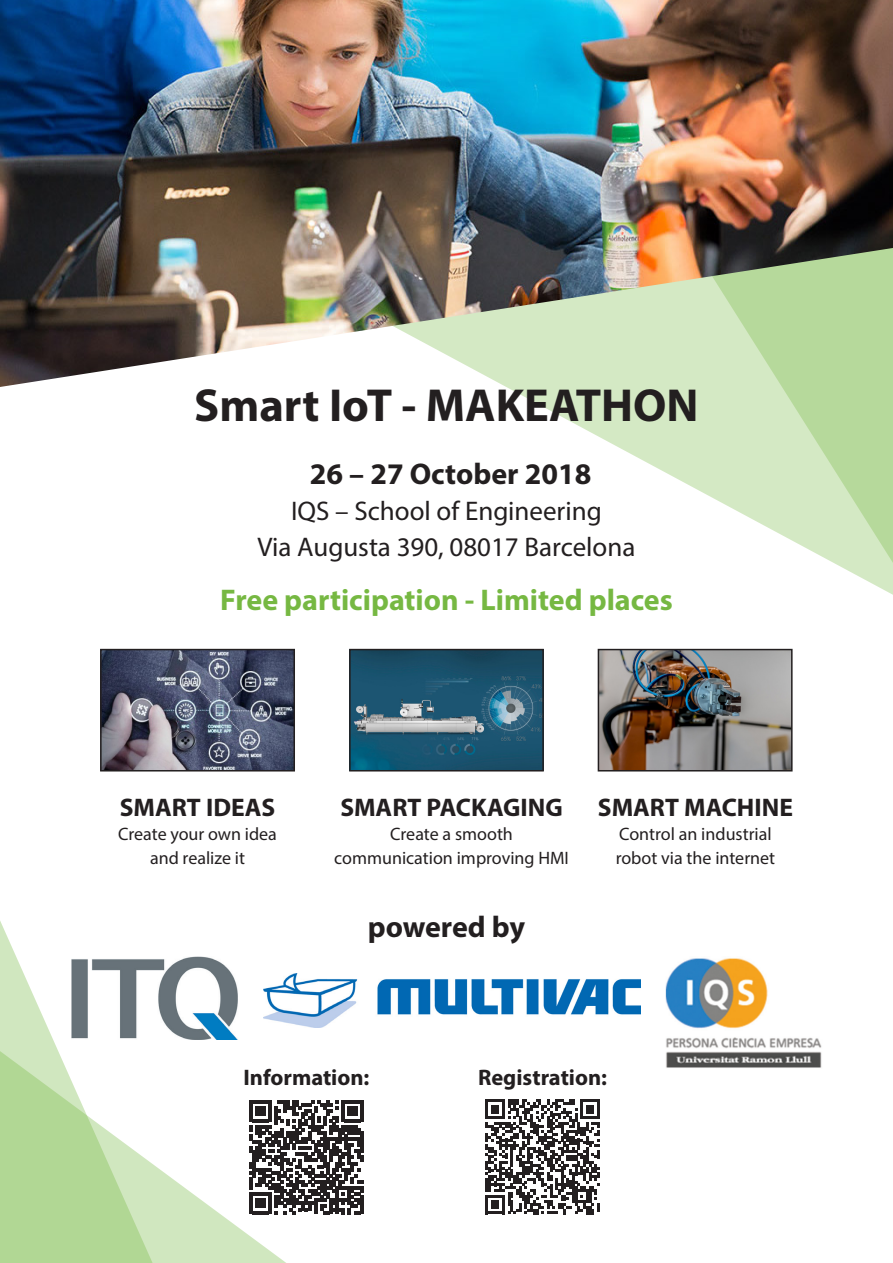
<style>
.page{position:relative;width:893px;height:1263px;background:#fff}
.page>*{position:absolute;margin:0;border:0;box-sizing:border-box;transform-origin:0 0}
.t1{font:700 46.5px "Myriad Pro";color:#231f20}
.t2{font:700 30px "Myriad Pro";color:#76b842}
.t3{font:700 30px "Myriad Pro";color:#231f20}
.t4{font:27px "Myriad Pro";color:#231f20}
.t5{font:700 25.5px "Myriad Pro";color:#231f20}
.t6{font:700 22.5px "Myriad Pro";color:#231f20}
.t7{font:18px "Myriad Pro";color:#231f20}
</style>
<div class="page">
<svg style="left:0;top:921px;width:641px;height:342px"></svg>
<svg style="left:276px;top:387px;width:617px;height:385px"></svg>
<img style="left:0;top:0;width:893px;height:387px">
<img style="left:103px;top:652px;width:189px;height:116px">
<div style="left:100px;top:649px;width:195px;height:122px;border:2px solid #231f20"></div>
<img style="left:352px;top:652px;width:189px;height:116px">
<div style="left:349px;top:649px;width:195px;height:122px;border:2px solid #231f20"></div>
<img style="left:601px;top:652px;width:189px;height:116px">
<div style="left:598px;top:649px;width:195px;height:122px;border:2px solid #231f20"></div>
<img style="left:71px;top:956px;width:168px;height:83px">
<img style="left:263px;top:973px;width:377px;height:54px">
<img style="left:665px;top:958px;width:157px;height:110px">
<svg style="left:250px;top:1100px;width:113px;height:114px"></svg>
<hr style="left:360px;top:1196px;width:3px;height:18px;background:#231f20">
<svg style="left:485px;top:1099px;width:115px;height:115px"></svg>
<p class="t1" style="left:194px;top:375px;width:506px">Smart IoT - MAKEATHON</p>
<p class="t3" style="left:310px;top:454px;width:283px">26 – 27 October 2018</p>
<p class="t4" style="left:291px;top:494px;width:312px">IQS – School of Engineering</p>
<p class="t4" style="left:258px;top:530px;width:379px">Via Augusta 390, 08017 Barcelona</p>
<p class="t2" style="left:220px;top:580px;width:454px">Free participation - Limited places</p>
<p class="t5" style="left:120px;top:791px;width:157px">SMART IDEAS</p>
<p class="t7" style="left:118px;top:823px;width:160px">Create your own idea</p>
<p class="t7" style="left:150px;top:847px;width:97px">and realize it</p>
<p class="t5" style="left:340px;top:791px;width:224px">SMART PACKAGING</p>
<p class="t7" style="left:390px;top:823px;width:124px">Create a smooth</p>
<p class="t7" style="left:334px;top:847px;width:236px">communication improving HMI</p>
<p class="t3" style="left:368px;top:907px;width:159px">powered by</p>
<p class="t5" style="left:598px;top:791px;width:197px">SMART MACHINE</p>
<p class="t7" style="left:619px;top:823px;width:154px">Control an industrial</p>
<p class="t7" style="left:616px;top:847px;width:161px">robot via the internet</p>
<p class="t6" style="left:243px;top:1063px;width:128px">Information:</p>
<p class="t6" style="left:478px;top:1063px;width:131px">Registration:</p>
</div>
